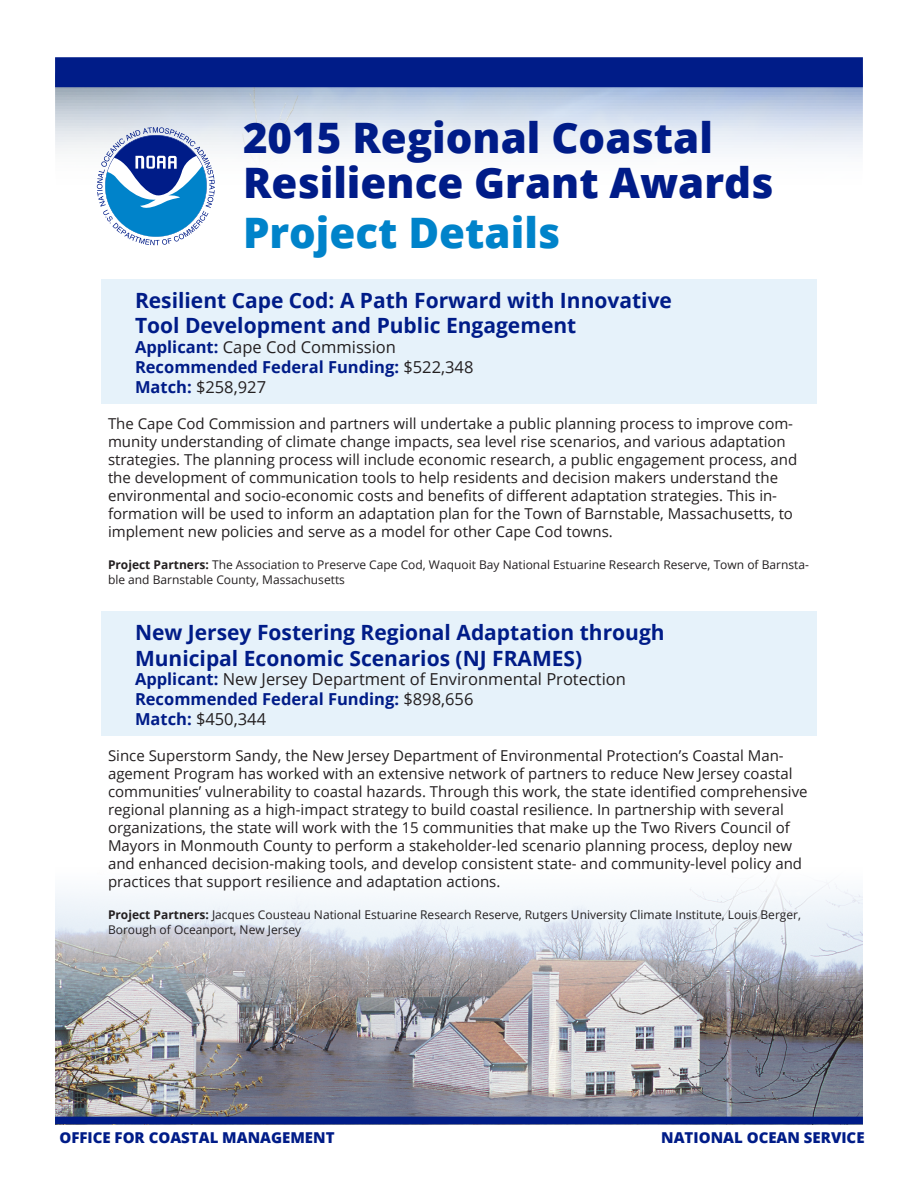
<style>
.page{position:relative;width:918px;height:1188px;background:#fff}
.page>*{position:absolute;margin:0;border:0;box-sizing:border-box;transform-origin:0 0}
.t1{font:800 42px/44.4px "Open Sans";color:#001c88}
.t2{font:800 42px "Open Sans";color:#0083ca}
.t3{font:700 21px/25.2px "Open Sans";color:#001c88}
.t4{font:16.5px "Open Sans";color:#231f20}
.t5{font:700 16.5px "Open Sans";color:#001c88}
.t6{font:15px/18px "Open Sans";color:#231f20}
.t7{font:800 15px "Open Sans";color:#001c88}
.partners{font:12px/14.4px "Open Sans";color:#231f20}
.s1{font-weight:700;color:#001c88}
.s2{font-weight:400;color:#231f20}
.s3{font-weight:700}
</style>
<div class="page">
<img style="left:55px;top:881px;width:808px;height:236px">
<div style="left:55px;top:57px;width:808px;height:30px;background:#001c88"></div>
<div style="left:55px;top:1117px;width:808px;height:7px;background:#001c88"></div>
<svg style="left:97px;top:127px;width:118px;height:118px"></svg>
<div style="left:101px;top:279px;width:716px;height:66px;background:#e6f2fa"></div>
<div style="left:101px;top:327px;width:716px;height:37px;background:#e6f2fa"></div>
<div style="left:101px;top:347px;width:716px;height:37px;background:#e6f2fa"></div>
<div style="left:101px;top:367px;width:716px;height:37px;background:#e6f2fa"></div>
<div style="left:101px;top:611px;width:716px;height:66px;background:#e6f2fa"></div>
<div style="left:101px;top:659px;width:716px;height:37px;background:#e6f2fa"></div>
<div style="left:101px;top:679px;width:716px;height:37px;background:#e6f2fa"></div>
<div style="left:101px;top:699px;width:716px;height:37px;background:#e6f2fa"></div>
<p class="t1" style="left:243px;top:114px;width:532px">2015 Regional Coastal<br>Resilience Grant Awards</p>
<p class="t2" style="left:243px;top:201px;width:319px">Project Details</p>
<p class="t3" style="left:135px;top:288px;width:539px">Resilient Cape Cod: A Path Forward with Innovative<br>Tool Development and Public Engagement</p>
<p class="t4" style="left:135px;top:336px;width:263px"><span class="s1">Applicant:</span> Cape Cod Commission</p>
<p class="t5" style="left:135px;top:355px;width:340px">Recommended Federal Funding: <span class="s2">$522,348</span></p>
<p class="t4" style="left:135px;top:376px;width:133px"><span class="s1">Match:</span> $258,927</p>
<p class="t6" style="left:108px;top:414px;width:691px">The Cape Cod Commission and partners will undertake a public planning process to improve com&shy;munity understanding of climate change impacts, sea level rise scenarios, and various adaptation strategies. The planning process will include economic research, a public engagement process, and the development of communication tools to help residents and decision makers understand the environmental and socio-economic costs and benefits of different adaptation strategies. This in&shy;formation will be used to inform an adaptation plan for the Town of Barnstable, Massachusetts, to implement new policies and serve as a model for other Cape Cod towns.</p>
<p class="partners" style="left:108px;top:557px;width:702px"><span class="s3">Project Partners:</span> The Association to Preserve Cape Cod, Waquoit Bay National Estuarine Research Reserve, Town of Barnsta&shy;ble and Barnstable County, Massachusetts</p>
<p class="t3" style="left:135px;top:620px;width:531px">New Jersey Fostering Regional Adaptation through<br>Municipal Economic Scenarios (NJ FRAMES)</p>
<p class="t4" style="left:135px;top:668px;width:492px"><span class="s1">Applicant:</span> New Jersey Department of Environmental Protection</p>
<p class="t5" style="left:135px;top:688px;width:340px">Recommended Federal Funding: <span class="s2">$898,656</span></p>
<p class="t4" style="left:135px;top:708px;width:133px"><span class="s1">Match:</span> $450,344</p>
<p class="t6" style="left:108px;top:746px;width:701px">Since Superstorm Sandy, the New Jersey Department of Environmental Protection’s Coastal Man&shy;agement Program has worked with an extensive network of partners to reduce New Jersey coastal communities’ vulnerability to coastal hazards. Through this work, the state identified comprehensive regional planning as a high-impact strategy to build coastal resilience. In partnership with several organizations, the state will work with the 15 communities that make up the Two Rivers Council of Mayors in Monmouth County to perform a stakeholder-led scenario planning process, deploy new and enhanced decision-making tools, and develop consistent state- and community-level policy and practices that support resilience and adaptation actions.</p>
<p class="partners" style="left:108px;top:908px;width:695px"><span class="s3">Project Partners:</span> Jacques Cousteau National Estuarine Research Reserve, Rutgers University Climate Institute, Louis Berger,<br>Borough of Oceanport, New Jersey</p>
<p class="t7" style="left:59px;top:1126px;width:277px">OFFICE FOR COASTAL MANAGEMENT</p>
<p class="t7" style="left:661px;top:1126px;width:205px">NATIONAL OCEAN SERVICE</p>
</div>
